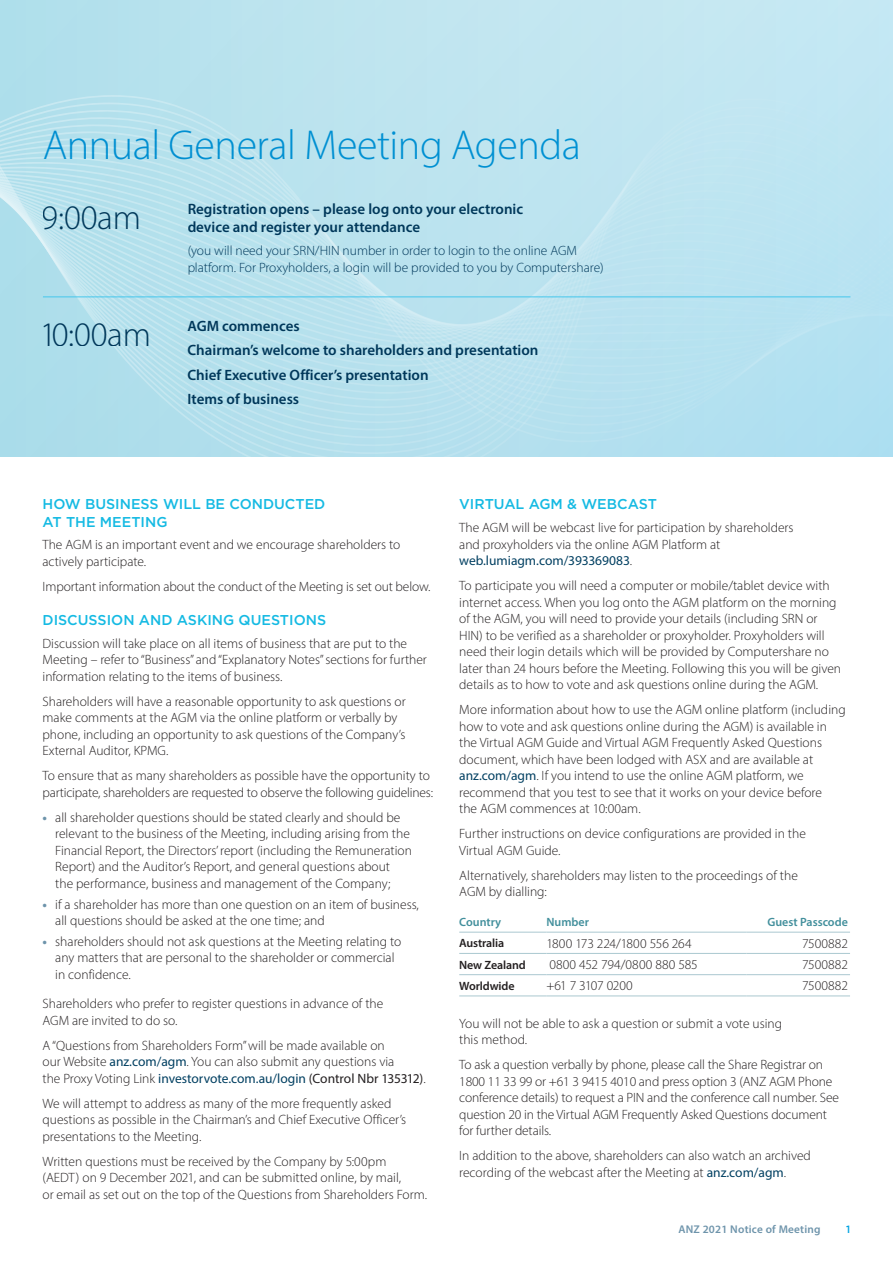
<style>
.page{position:relative;width:893px;height:1263px;background:#fff}
.page>*{position:absolute;margin:0;border:0;box-sizing:border-box;transform-origin:0 0}
.t1{font:300 42px "Myriad Pro";letter-spacing:-.01em;color:#00a2e1}
.t2{font:300 34.5px "Myriad Pro";letter-spacing:-.005em;color:#003f61}
.t3{font:600 15px/24.5px "Myriad Pro";color:#003f61}
.NoM_Heading_L2{font:500 14.25px/17.1px "Gotham";color:#15bae3}
.Body_Copy_9_11{font:300 13.5px/16.5px "Myriad Pro";color:#231f20}
.t4{font:300 13.5px/16.5px "Myriad Pro";color:#003f61}
.H4_Navy_9_5_11_5{font:600 12px "Myriad Pro";letter-spacing:-.01em;color:#231f20}
.H3_Seagrass_10_12{font:600 12px "Myriad Pro";color:#428f9c}
.t5{font:600 11.25px "Myriad Pro";letter-spacing:.02em;color:#6e94ab}
.t6{font:500 10.5px "Gotham";color:#00a2e1}
.s1{font-weight:700;color:#6e94ab}
.s2{font-weight:400;color:#003f61}
.s3{font-weight:400}
</style>
<div class="page">
<svg style="left:0;top:0;width:893px;height:456px;background:#b9e2ee"></svg>
<hr style="left:43px;top:296px;width:807px;height:1px;background:#45c7ec">
<hr style="left:459px;top:932px;width:87px;height:1px;background:#aac8d0">
<hr style="left:546px;top:932px;width:200px;height:1px;background:#aac8d0">
<hr style="left:746px;top:932px;width:104px;height:1px;background:#aac8d0">
<hr style="left:459px;top:953px;width:87px;height:1px;background:#aac8d0">
<hr style="left:546px;top:953px;width:200px;height:1px;background:#aac8d0">
<hr style="left:746px;top:953px;width:104px;height:1px;background:#aac8d0">
<hr style="left:459px;top:974px;width:87px;height:1px;background:#aac8d0">
<hr style="left:459px;top:996px;width:87px;height:1px;background:#aac8d0">
<hr style="left:546px;top:974px;width:200px;height:1px;background:#aac8d0">
<hr style="left:546px;top:996px;width:200px;height:1px;background:#aac8d0">
<hr style="left:746px;top:974px;width:104px;height:1px;background:#aac8d0">
<hr style="left:746px;top:996px;width:104px;height:1px;background:#aac8d0">
<h1 class="t1" style="left:43px;top:120px;width:540px">Annual General Meeting Agenda</h1>
<h2 class="t2" style="left:42px;top:197px;width:101px">9:00am</h2>
<h2 class="t2" style="left:39px;top:313px;width:113px">10:00am</h2>
<p class="t3" style="left:188px;top:200px;width:337px;line-height:18px">Registration opens – please log onto your electronic device and register your attendance</p>
<p class="t4" style="left:188px;top:242px;width:418px">(you will need your SRN/HIN number in order to login to the online AGM platform. For Proxyholders, a login will be provided to you by Computershare)</p>
<p class="t3" style="left:188px;top:313px;width:352px">AGM commences<br>Chairman’s welcome to shareholders and presentation<br>Chief Executive Officer’s presentation<br>Items of business</p>
<p class="NoM_Heading_L2" style="left:43px;top:495px;width:284px">HOW BUSINESS WILL BE CONDUCTED<br>AT THE MEETING</p>
<p class="Body_Copy_9_11" style="left:43px;top:536px;width:359px">The AGM is an important event and we encourage shareholders to actively participate.</p>
<p class="Body_Copy_9_11" style="left:43px;top:578px;width:390px">Important information about the conduct of the Meeting is set out below.</p>
<p class="NoM_Heading_L2" style="left:43px;top:611px;width:285px">DISCUSSION AND ASKING QUESTIONS</p>
<p class="Body_Copy_9_11" style="left:43px;top:635px;width:386px">Discussion will take place on all items of business that are put to the<br>Meeting – refer to “Business” and “Explanatory Notes” sections for further information relating to the items of business.</p>
<p class="Body_Copy_9_11" style="left:43px;top:693px;width:365px">Shareholders will have a reasonable opportunity to ask questions or make comments at the AGM via the online platform or verbally by phone, including an opportunity to ask questions of the Company’s External Auditor, KPMG.</p>
<p class="Body_Copy_9_11" style="left:43px;top:767px;width:392px">To ensure that as many shareholders as possible have the opportunity to participate, shareholders are requested to observe the following guidelines:</p>
<p class="Body_Copy_9_11" style="left:55px;top:809px;width:358px;text-indent:-13px"><span class="s1">•</span> all shareholder questions should be stated clearly and should be relevant to the business of the Meeting, including arising from the Financial Report, the Directors’ report (including the Remuneration Report) and the Auditor’s Report, and general questions about<br>the performance, business and management of the Company;</p>
<p class="Body_Copy_9_11" style="left:55px;top:896px;width:365px;text-indent:-13px"><span class="s1">•</span> if a shareholder has more than one question on an item of business, all questions should be asked at the one time; and</p>
<p class="Body_Copy_9_11" style="left:55px;top:933px;width:348px;text-indent:-13px"><span class="s1">•</span> shareholders should not ask questions at the Meeting relating to any matters that are personal to the shareholder or commercial in confidence.</p>
<p class="Body_Copy_9_11" style="left:43px;top:995px;width:342px">Shareholders who prefer to register questions in advance of the<br>AGM are invited to do so.</p>
<p class="Body_Copy_9_11" style="left:43px;top:1037px;width:385px">A “Questions from Shareholders Form” will be made available on<br>our Website <span class="s2">anz.com/agm</span>. You can also submit any questions via<br>the Proxy Voting Link <span class="s2">investorvote.com.au/login</span> <span class="s3">(Control Nbr 135312)</span>.</p>
<p class="Body_Copy_9_11" style="left:43px;top:1095px;width:365px">We will attempt to address as many of the more frequently asked questions as possible in the Chairman’s and Chief Executive Officer’s presentations to the Meeting.</p>
<p class="Body_Copy_9_11" style="left:43px;top:1153px;width:386px">Written questions must be received by the Company by 5:00pm<br>(AEDT) on 9 December 2021, and can be submitted online, by mail,<br>or email as set out on the top of the Questions from Shareholders Form.</p>
<p class="NoM_Heading_L2" style="left:459px;top:495px;width:199px">VIRTUAL AGM &amp; WEBCAST</p>
<p class="Body_Copy_9_11" style="left:459px;top:519px;width:336px">The AGM will be webcast live for participation by shareholders and proxyholders via the online AGM Platform at <span class="s2">web.lumiagm.com/393369083</span>.</p>
<p class="Body_Copy_9_11" style="left:459px;top:577px;width:383px">To participate you will need a computer or mobile/tablet device with internet access. When you log onto the AGM platform on the morning of the AGM, you will need to provide your details (including SRN or HIN) to be verified as a shareholder or proxyholder. Proxyholders will need their login details which will be provided by Computershare no later than 24 hours before the Meeting. Following this you will be given details as to how to vote and ask questions online during the AGM.</p>
<p class="Body_Copy_9_11" style="left:459px;top:701px;width:388px">More information about how to use the AGM online platform (including how to vote and ask questions online during the AGM) is available in the Virtual AGM Guide and Virtual AGM Frequently Asked Questions document, which have been lodged with ASX and are available at <span class="s2">anz.com/agm</span>. If you intend to use the online AGM platform, we recommend that you test to see that it works on your device before<br>the AGM commences at 10:00am.</p>
<p class="Body_Copy_9_11" style="left:459px;top:825px;width:348px">Further instructions on device configurations are provided in the<br>Virtual AGM Guide.</p>
<p class="Body_Copy_9_11" style="left:459px;top:867px;width:340px">Alternatively, shareholders may listen to the proceedings of the<br>AGM by dialling:</p>
<p class="H3_Seagrass_10_12" style="left:459px;top:914px;width:44px">Country</p>
<p class="H3_Seagrass_10_12" style="left:546px;top:914px;width:44px">Number</p>
<p class="H3_Seagrass_10_12" style="left:767px;top:914px;width:82px">Guest Passcode</p>
<p class="H4_Navy_9_5_11_5" style="left:459px;top:936px;width:47px">Australia</p>
<p class="Body_Copy_9_11" style="left:546px;top:935px;width:145px">1800 173 224/1800 556 264</p>
<p class="Body_Copy_9_11" style="left:802px;top:935px;width:47px">7500882</p>
<p class="H4_Navy_9_5_11_5" style="left:459px;top:957px;width:68px">New Zealand</p>
<p class="Body_Copy_9_11" style="left:549px;top:956px;width:150px">0800 452 794/0800 880 585</p>
<p class="Body_Copy_9_11" style="left:802px;top:956px;width:47px">7500882</p>
<p class="H4_Navy_9_5_11_5" style="left:459px;top:978px;width:57px">Worldwide</p>
<p class="Body_Copy_9_11" style="left:546px;top:977px;width:88px">+61 7 3107 0200</p>
<p class="Body_Copy_9_11" style="left:802px;top:977px;width:47px">7500882</p>
<p class="Body_Copy_9_11" style="left:459px;top:1015px;width:324px">You will not be able to ask a question or submit a vote using this method.</p>
<p class="Body_Copy_9_11" style="left:459px;top:1056px;width:381px">To ask a question verbally by phone, please call the Share Registrar on 1800 11 33 99 or +61 3 9415 4010 and press option 3 (ANZ AGM Phone conference details) to request a PIN and the conference call number. See question 20 in the Virtual AGM Frequently Asked Questions document for further details.</p>
<p class="Body_Copy_9_11" style="left:459px;top:1147px;width:353px">In addition to the above, shareholders can also watch an archived recording of the webcast after the Meeting at <span class="s2">anz.com/agm</span>.</p>
<p class="t5" style="left:678px;top:1222px;width:144px">ANZ 2021 Notice of Meeting</p>
<p class="t6" style="left:846px;top:1224px;width:6px">1</p>
</div>
